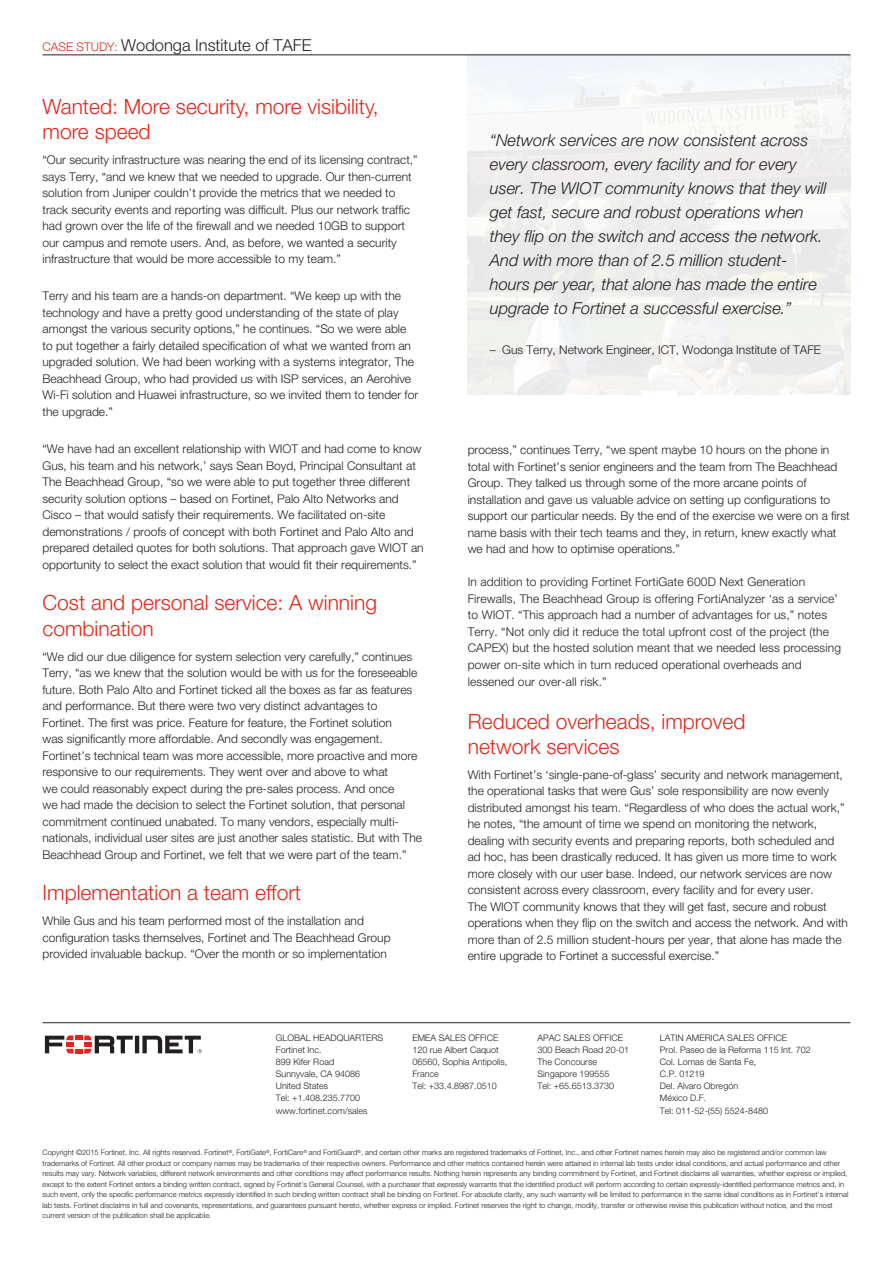
<style>
.page{position:relative;width:893px;height:1263px;background:#fff}
.page>*{position:absolute;margin:0;border:0;box-sizing:border-box;transform-origin:0 0}
.CS_Sub_heads{font:300 21px/25.2px "Helvetica Neue LT Pro";color:#e72419}
.CS_Body{font:italic 300 16.5px/24px "Helvetica Neue LT Pro";color:#231f20}
.CS_Body-2{font:300 16.5px "Helvetica Neue LT Pro";color:#231f20}
.CS_Body-3{font:300 12px/16.5px "Helvetica Neue LT Pro";color:#231f20}
.CS_Body-4{font:300 9px "Helvetica Neue LT Pro";color:#231f20}
.CS_Body-5{font:300 7.5px/10.5px "Helvetica Neue LT Pro";color:#231f20}
.s1{font-size:12px;color:#e72419}
</style>
<div class="page">
<svg style="left:45px;top:1035px;width:157px;height:18px"></svg>
<hr style="left:43px;top:1022px;width:807px;height:1px;background:#231f20">
<div style="left:464px;top:0;width:393px;height:401px;background:linear-gradient(to right,#f2f2f2,#f3f3f2)"></div>
<hr style="left:43px;top:55px;width:807px;height:1px;background:#231f20">
<p class="CS_Body-2" style="left:43px;top:35px;width:271px"><span class="s1">CASE STUDY:</span> Wodonga Institute of TAFE</p>
<p class="CS_Sub_heads" style="left:43px;top:93px;width:338px">Wanted: More security, more visibility, more speed</p>
<p class="CS_Body-3" style="left:43px;top:151px;width:377px">“Our security infrastructure was nearing the end of its licensing contract,” says Terry, “and we knew that we needed to upgrade. Our then-current solution from Juniper couldn’t provide the metrics that we needed to track security events and reporting was difficult. Plus our network traffic had grown over the life of the firewall and we needed 10GB to support our campus and remote users. And, as before, we wanted a security infrastructure that would be more accessible to my team.”</p>
<p class="CS_Body-3" style="left:43px;top:288px;width:377px">Terry and his team are a hands-on department. “We keep up with the technology and have a pretty good understanding of the state of play amongst the various security options,” he continues. “So we were able to put together a fairly detailed specification of what we wanted from an upgraded solution. We had been working with a systems integrator, The Beachhead Group, who had provided us with ISP services, an Aerohive Wi-Fi solution and Huawei infrastructure, so we invited them to tender for the upgrade.”</p>
<p class="CS_Body-3" style="left:43px;top:440px;width:383px">“We have had an excellent relationship with WIOT and had come to know Gus, his team and his network,’ says Sean Boyd, Principal Consultant at The Beachhead Group, “so we were able to put together three different security solution options – based on Fortinet, Palo Alto Networks and Cisco – that would satisfy their requirements. We facilitated on-site demonstrations / proofs of concept with both Fortinet and Palo Alto and prepared detailed quotes for both solutions. That approach gave WIOT an opportunity to select the exact solution that would fit their requirements.”</p>
<p class="CS_Sub_heads" style="left:43px;top:590px;width:336px">Cost and personal service: A winning combination</p>
<p class="CS_Body-3" style="left:43px;top:648px;width:381px">“We did our due diligence for system selection very carefully,” continues Terry, “as we knew that the solution would be with us for the foreseeable future. Both Palo Alto and Fortinet ticked all the boxes as far as features and performance. But there were two very distinct advantages to Fortinet. The first was price. Feature for feature, the Fortinet solution<br>was significantly more affordable. And secondly was engagement.<br>Fortinet’s technical team was more accessible, more proactive and more responsive to our requirements. They went over and above to what<br>we could reasonably expect during the pre-sales process. And once<br>we had made the decision to select the Fortinet solution, that personal commitment continued unabated. To many vendors, especially multi&shy;nationals, individual user sites are just another sales statistic. But with The Beachhead Group and Fortinet, we felt that we were part of the team.”</p>
<p class="CS_Sub_heads" style="left:43px;top:880px;width:260px">Implementation a team effort</p>
<p class="CS_Body-3" style="left:43px;top:912px;width:350px">While Gus and his team performed most of the installation and configuration tasks themselves, Fortinet and The Beachhead Group provided invaluable backup. “Over the month or so implementation</p>
<p class="CS_Body" style="left:490px;top:128px;width:338px">“Network services are now consistent across every classroom, every facility and for every user. The WIOT community knows that they will get fast, secure and robust operations when they flip on the switch and access the network.<br>And with more than of 2.5 million student&shy;hours per year, that alone has made the entire upgrade to Fortinet a successful exercise.”</p>
<p class="CS_Body-3" style="left:490px;top:341px;width:333px">– Gus Terry, Network Engineer, ICT, Wodonga Institute of TAFE</p>
<p class="CS_Body-3" style="left:468px;top:442px;width:383px">process,” continues Terry, “we spent maybe 10 hours on the phone in total with Fortinet’s senior engineers and the team from The Beachhead Group. They talked us through some of the more arcane points of installation and gave us valuable advice on setting up configurations to support our particular needs. By the end of the exercise we were on a first name basis with their tech teams and they, in return, knew exactly what we had and how to optimise operations.”</p>
<p class="CS_Body-3" style="left:468px;top:574px;width:375px">In addition to providing Fortinet FortiGate 600D Next Generation Firewalls, The Beachhead Group is offering FortiAnalyzer ‘as a service’ to WIOT. “This approach had a number of advantages for us,” notes Terry. “Not only did it reduce the total upfront cost of the project (the CAPEX) but the hosted solution meant that we needed less processing power on-site which in turn reduced operational overheads and lessened our over-all risk.”</p>
<p class="CS_Sub_heads" style="left:468px;top:708px;width:279px">Reduced overheads, improved network services</p>
<p class="CS_Body-3" style="left:468px;top:766px;width:382px">With Fortinet’s ‘single-pane-of-glass’ security and network management, the operational tasks that were Gus’ sole responsibility are now evenly distributed amongst his team. “Regardless of who does the actual work,” he notes, “the amount of time we spend on monitoring the network, dealing with security events and preparing reports, both scheduled and ad hoc, has been drastically reduced. It has given us more time to work more closely with our user base. Indeed, our network services are now consistent across every classroom, every facility and for every user.<br>The WIOT community knows that they will get fast, secure and robust operations when they flip on the switch and access the network. And with more than of 2.5 million student-hours per year, that alone has made the entire upgrade to Fortinet a successful exercise.”</p>
<p class="CS_Body-4" style="left:276px;top:1033px;width:109px">GLOBAL HEADQUARTERS</p>
<p class="CS_Body-4" style="left:276px;top:1045px;width:47px">Fortinet Inc.</p>
<p class="CS_Body-4" style="left:276px;top:1057px;width:60px">899 Kifer Road</p>
<p class="CS_Body-4" style="left:276px;top:1069px;width:86px">Sunnyvale, CA 94086</p>
<p class="CS_Body-4" style="left:276px;top:1081px;width:54px">United States</p>
<p class="CS_Body-4" style="left:276px;top:1093px;width:86px">Tel: +1.408.235.7700</p>
<p class="CS_Body-4" style="left:276px;top:1105px;width:93px">www.fortinet.com/sales</p>
<p class="CS_Body-4" style="left:412px;top:1033px;width:88px">EMEA SALES OFFICE</p>
<p class="CS_Body-4" style="left:412px;top:1045px;width:88px">120 rue Albert Caquot</p>
<p class="CS_Body-4" style="left:412px;top:1057px;width:96px">06560, Sophia Antipolis,</p>
<p class="CS_Body-4" style="left:412px;top:1069px;width:28px">France</p>
<p class="CS_Body-4" style="left:412px;top:1081px;width:86px">Tel: +33.4.8987.0510</p>
<p class="CS_Body-4" style="left:537px;top:1033px;width:87px">APAC SALES OFFICE</p>
<p class="CS_Body-4" style="left:537px;top:1045px;width:93px">300 Beach Road 20-01</p>
<p class="CS_Body-4" style="left:537px;top:1057px;width:61px">The Concourse</p>
<p class="CS_Body-4" style="left:537px;top:1069px;width:74px">Singapore 199555</p>
<p class="CS_Body-4" style="left:537px;top:1081px;width:78px">Tel: +65.6513.3730</p>
<p class="CS_Body-4" style="left:660px;top:1033px;width:129px">LATIN AMERICA SALES OFFICE</p>
<p class="CS_Body-4" style="left:660px;top:1045px;width:152px">Prol. Paseo de la Reforma 115 Int. 702</p>
<p class="CS_Body-4" style="left:660px;top:1057px;width:98px">Col. Lomas de Santa Fe,</p>
<p class="CS_Body-4" style="left:660px;top:1069px;width:46px">C.P. 01219</p>
<p class="CS_Body-4" style="left:660px;top:1081px;width:80px">Del. Alvaro Obregón</p>
<p class="CS_Body-4" style="left:660px;top:1093px;width:48px">México D.F.</p>
<p class="CS_Body-4" style="left:660px;top:1105px;width:110px">Tel: 011-52-(55) 5524-8480</p>
<p class="CS_Body-5" style="left:43px;top:1147px;width:807px">Copyright ©2015 Fortinet, Inc. All rights reserved. Fortinet<sup>®</sup>, FortiGate<sup>®</sup>, FortiCare<sup>®</sup> and FortiGuard<sup>®</sup>, and certain other marks are registered trademarks of Fortinet, Inc., and other Fortinet names herein may also be registered and/or common law trademarks of Fortinet. All other product or company names may be trademarks of their respective owners. Performance and other metrics contained herein were attained in internal lab tests under ideal conditions, and actual performance and other results may vary. Network variables, different network environments and other conditions may affect performance results. Nothing herein represents any binding commitment by Fortinet, and Fortinet disclaims all warranties, whether express or implied, except to the extent Fortinet enters a binding written contract, signed by Fortinet’s General Counsel, with a purchaser that expressly warrants that the identified product will perform according to certain expressly-identified performance metrics and, in such event, only the specific performance metrics expressly identified in such binding written contract shall be binding on Fortinet. For absolute clarity, any such warranty will be limited to performance in the same ideal conditions as in Fortinet’s internal lab tests. Fortinet disclaims in full and covenants, representations, and guarantees pursuant hereto, whether express or implied. Fortinet reserves the right to change, modify, transfer or otherwise revise this publication without notice, and the most current version of the publication shall be applicable.</p>
</div>
